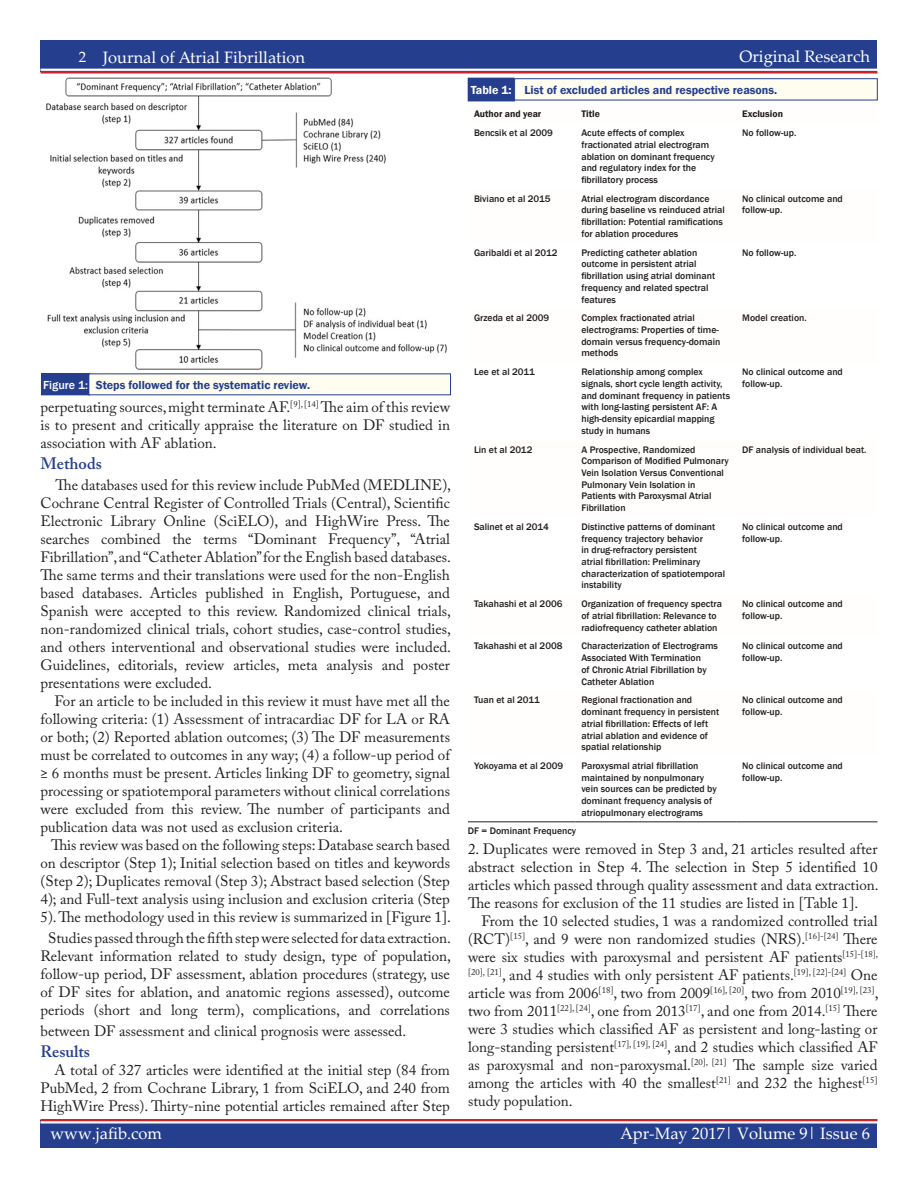
<style>
.page{position:relative;width:918px;height:1188px;background:#fff}
.page>*{position:absolute;margin:0;border:0;box-sizing:border-box;transform-origin:0 0}
.white_header_for_blu{font:16.5px "Palatino Linotype";color:#fff}
._10_Body_Text{font:600 16.5px "Adobe Caslon Pro";color:#253f8e}
._10_Body_Text-2{font:15px/18px "Adobe Caslon Pro";color:#231f20;text-align:justify}
.t1{font:600 12px "Franklin Gothic";color:#253f8e}
.Table_header_row{font:500 9.75px/11.7px "Franklin Gothic";color:#231f20}
.Table_header_row-2{font:600 9.75px "Franklin Gothic";color:#231f20}
.Figure_text{font:500 9.75px "Franklin Gothic";color:#231f20}
.s1{font-weight:500;color:#fff}
.s2{color:#fff}
</style>
<div class="page">
<div style="left:40px;top:1120px;width:838px;height:28px;background:#253f8e"></div>
<hr style="left:40px;top:1119px;width:838px;height:2px;background:#d1232a">
<hr style="left:40px;top:1121px;width:838px;height:3px;background:#fff">
<div style="left:40px;top:40px;width:838px;height:32px;background:#253f8e"></div>
<hr style="left:40px;top:71px;width:838px;height:3px;background:#d1232a">
<hr style="left:40px;top:69px;width:838px;height:2px;background:#fff">
<img style="left:46px;top:77px;width:401px;height:293px">
<div style="left:41px;top:374px;width:49px;height:21px;background:#253f8e"></div>
<div style="left:89px;top:374px;width:362px;height:21px;background:#fefdf0"></div>
<div style="left:468px;top:78px;width:46px;height:23px;background:#253f8e"></div>
<div style="left:515px;top:79px;width:362px;height:21px;background:#fefdf0"></div>
<hr style="left:468px;top:821px;width:107px;height:1px;background:#231f20">
<hr style="left:575px;top:821px;width:161px;height:1px;background:#231f20">
<hr style="left:736px;top:821px;width:141px;height:1px;background:#231f20">
<p class="white_header_for_blu" style="left:79px;top:48px;width:228px"><sup>2</sup> Journal of Atrial Fibrillation</p>
<p class="white_header_for_blu" style="left:739px;top:45px;width:132px">Original Research</p>
<p class="white_header_for_blu" style="left:746px;top:47px;width:125px">Featured Review</p>
<p class="t1" style="left:43px;top:377px;width:269px"><span class="s1">Figure 1:</span> Steps followed for the systematic review.</p>
<p class="_10_Body_Text-2" style="left:40px;top:398px;width:411px">perpetuating sources, might terminate AF.<sup>[9],</sup> <sup>[14]</sup> The aim of this review is to present and critically appraise the literature on DF studied in association with AF ablation.</p>
<p class="_10_Body_Text" style="left:40px;top:453px;width:63px">Methods</p>
<p class="_10_Body_Text-2" style="left:40px;top:476px;width:412px;text-indent:15px">The databases used for this review include PubMed (MEDLINE), Cochrane Central Register of Controlled Trials (Central), Scientific Electronic Library Online (SciELO), and HighWire Press. The searches combined the terms “Dominant Frequency”, “Atrial Fibrillation”, and “Catheter Ablation” for the English based databases.<br>The same terms and their translations were used for the non-English based databases. Articles published in English, Portuguese, and Spanish were accepted to this review. Randomized clinical trials, non-randomized clinical trials, cohort studies, case-control studies, and others interventional and observational studies were included.<br>Guidelines, editorials, review articles, meta analysis and poster presentations were excluded.</p>
<p class="_10_Body_Text-2" style="left:40px;top:692px;width:411px;text-indent:14px">For an article to be included in this review it must have met all the following criteria: (1) Assessment of intracardiac DF for LA or RA or both; (2) Reported ablation outcomes; (3) The DF measurements must be correlated to outcomes in any way; (4) a follow-up period of ≥ 6 months must be present. Articles linking DF to geometry, signal processing or spatiotemporal parameters without clinical correlations were excluded from this review. The number of participants and publication data was not used as exclusion criteria.</p>
<p class="_10_Body_Text-2" style="left:40px;top:836px;width:412px;text-indent:11px">This review was based on the following steps: Database search based on descriptor (Step 1); Initial selection based on titles and keywords (Step 2); Duplicates removal (Step 3); Abstract based selection (Step 4); and Full-text analysis using inclusion and exclusion criteria (Step 5). The methodology used in this review is summarized in [Figure 1].</p>
<p class="_10_Body_Text-2" style="left:40px;top:929px;width:412px;text-align:center">Studies passed through the fifth step were selected for data extraction.<br>Relevant information related to study design, type of population, follow-up period, DF assessment, ablation procedures (strategy, use of DF sites for ablation, and anatomic regions assessed), outcome periods (short and long term), complications, and correlations</p>
<p class="_10_Body_Text-2" style="left:40px;top:1022px;width:367px">between DF assessment and clinical prognosis were assessed.</p>
<p class="_10_Body_Text" style="left:40px;top:1041px;width:51px">Results</p>
<p class="_10_Body_Text-2" style="left:40px;top:1061px;width:411px;text-indent:14px">A total of 327 articles were identified at the initial step (84 from PubMed, 2 from Cochrane Library, 1 from SciELO, and 240 from HighWire Press). Thirty-nine potential articles remained after Step</p>
<p class="t1" style="left:471px;top:82px;width:308px"><span class="s2">Table 1:</span> List of excluded articles and respective reasons.</p>
<p class="Table_header_row-2" style="left:474px;top:108px;width:69px">Author and year</p>
<p class="Table_header_row-2" style="left:581px;top:108px;width:20px">Title</p>
<p class="Table_header_row-2" style="left:742px;top:108px;width:42px">Exclusion</p>
<p class="Table_header_row" style="left:474px;top:127px;width:80px">Bencsik et al 2009</p>
<p class="Table_header_row" style="left:581px;top:127px;width:135px">Acute effects of complex fractionated atrial electrogram ablation on dominant frequency and regulatory index for the fibrillatory process</p>
<p class="Table_header_row" style="left:742px;top:127px;width:56px">No follow-up.</p>
<p class="Table_header_row" style="left:474px;top:193px;width:78px">Biviano et al 2015</p>
<p class="Table_header_row" style="left:581px;top:193px;width:145px">Atrial electrogram discordance during baseline vs reinduced atrial fibrillation: Potential ramifications for ablation procedures</p>
<p class="Table_header_row" style="left:742px;top:193px;width:102px">No clinical outcome and follow-up.</p>
<p class="Table_header_row" style="left:474px;top:247px;width:85px">Garibaldi et al 2012</p>
<p class="Table_header_row" style="left:581px;top:247px;width:135px">Predicting catheter ablation outcome in persistent atrial fibrillation using atrial dominant frequency and related spectral features</p>
<p class="Table_header_row" style="left:742px;top:247px;width:56px">No follow-up.</p>
<p class="Table_header_row" style="left:474px;top:312px;width:77px">Grzeda et al 2009</p>
<p class="Table_header_row" style="left:581px;top:312px;width:141px">Complex fractionated atrial electrograms: Properties of time&shy;domain versus frequency-domain methods</p>
<p class="Table_header_row" style="left:742px;top:312px;width:66px">Model creation.</p>
<p class="Table_header_row" style="left:474px;top:366px;width:62px">Lee et al 2011</p>
<p class="Table_header_row" style="left:581px;top:366px;width:150px">Relationship among complex signals, short cycle length activity, and dominant frequency in patients with long-lasting persistent AF: A high-density epicardial mapping study in humans</p>
<p class="Table_header_row" style="left:742px;top:366px;width:102px">No clinical outcome and follow-up.</p>
<p class="Table_header_row" style="left:474px;top:444px;width:60px">Lin et al 2012</p>
<p class="Table_header_row" style="left:581px;top:444px;width:149px">A Prospective, Randomized<br>Comparison of Modified Pulmonary<br>Vein Isolation Versus Conventional<br>Pulmonary Vein Isolation in<br>Patients with Paroxysmal Atrial<br>Fibrillation</p>
<p class="Table_header_row" style="left:742px;top:444px;width:126px">DF analysis of individual beat.</p>
<p class="Table_header_row" style="left:474px;top:521px;width:76px">Salinet et al 2014</p>
<p class="Table_header_row" style="left:581px;top:521px;width:145px">Distinctive patterns of dominant frequency trajectory behavior<br>in drug-refractory persistent<br>atrial fibrillation: Preliminary characterization of spatiotemporal instability</p>
<p class="Table_header_row" style="left:742px;top:521px;width:102px">No clinical outcome and follow-up.</p>
<p class="Table_header_row" style="left:474px;top:598px;width:90px">Takahashi et al 2006</p>
<p class="Table_header_row" style="left:581px;top:598px;width:142px">Organization of frequency spectra of atrial fibrillation: Relevance to radiofrequency catheter ablation</p>
<p class="Table_header_row" style="left:742px;top:598px;width:102px">No clinical outcome and follow-up.</p>
<p class="Table_header_row" style="left:474px;top:640px;width:90px">Takahashi et al 2008</p>
<p class="Table_header_row" style="left:581px;top:640px;width:138px">Characterization of Electrograms<br>Associated With Termination<br>of Chronic Atrial Fibrillation by<br>Catheter Ablation</p>
<p class="Table_header_row" style="left:742px;top:640px;width:102px">No clinical outcome and follow-up.</p>
<p class="Table_header_row" style="left:474px;top:694px;width:67px">Tuan et al 2011</p>
<p class="Table_header_row" style="left:581px;top:694px;width:139px">Regional fractionation and dominant frequency in persistent atrial fibrillation: Effects of left atrial ablation and evidence of spatial relationship</p>
<p class="Table_header_row" style="left:742px;top:694px;width:102px">No clinical outcome and follow-up.</p>
<p class="Table_header_row" style="left:474px;top:760px;width:91px">Yokoyama et al 2009</p>
<p class="Table_header_row" style="left:581px;top:760px;width:137px">Paroxysmal atrial fibrillation maintained by nonpulmonary vein sources can be predicted by dominant frequency analysis of atriopulmonary electrograms</p>
<p class="Table_header_row" style="left:742px;top:760px;width:102px">No clinical outcome and follow-up.</p>
<p class="Figure_text" style="left:468px;top:824px;width:110px">DF = Dominant Frequency</p>
<p class="_10_Body_Text-2" style="left:468px;top:839px;width:412px">2. Duplicates were removed in Step 3 and, 21 articles resulted after abstract selection in Step 4. The selection in Step 5 identified 10 articles which passed through quality assessment and data extraction.<br>The reasons for exclusion of the 11 studies are listed in [Table 1].</p>
<p class="_10_Body_Text-2" style="left:468px;top:911px;width:412px;text-indent:14px">From the 10 selected studies, 1 was a randomized controlled trial (RCT)<sup>[15]</sup>, and 9 were non randomized studies (NRS).<sup>[16]-[24]</sup> There were six studies with paroxysmal and persistent AF patients<sup>[15]-[18], [20],</sup> <sup>[21]</sup>, and 4 studies with only persistent AF patients.<sup>[19],</sup> <sup>[22]-[24]</sup> One article was from 2006<sup>[18]</sup>, two from 2009<sup>[16],</sup> <sup>[20]</sup>, two from 2010<sup>[19],</sup> <sup>[23]</sup>, two from 2011<sup>[22],</sup> <sup>[24]</sup>, one from 2013<sup>[17]</sup>, and one from 2014.<sup>[15]</sup> There were 3 studies which classified AF as persistent and long-lasting or long-standing persistent<sup>[17],</sup> <sup>[19],</sup> <sup>[24]</sup>, and 2 studies which classified AF as paroxysmal and non-paroxysmal.<sup>[20],</sup> <sup>[21]</sup> The sample size varied among the articles with 40 the smallest<sup>[21]</sup> and 232 the highest<sup>[15] </sup>study population.</p>
<p class="white_header_for_blu" style="left:51px;top:1122px;width:113px">www.jafib.com</p>
<p class="white_header_for_blu" style="left:620px;top:1122px;width:251px">Apr-May 2017| Volume 9| Issue 6</p>
</div>
